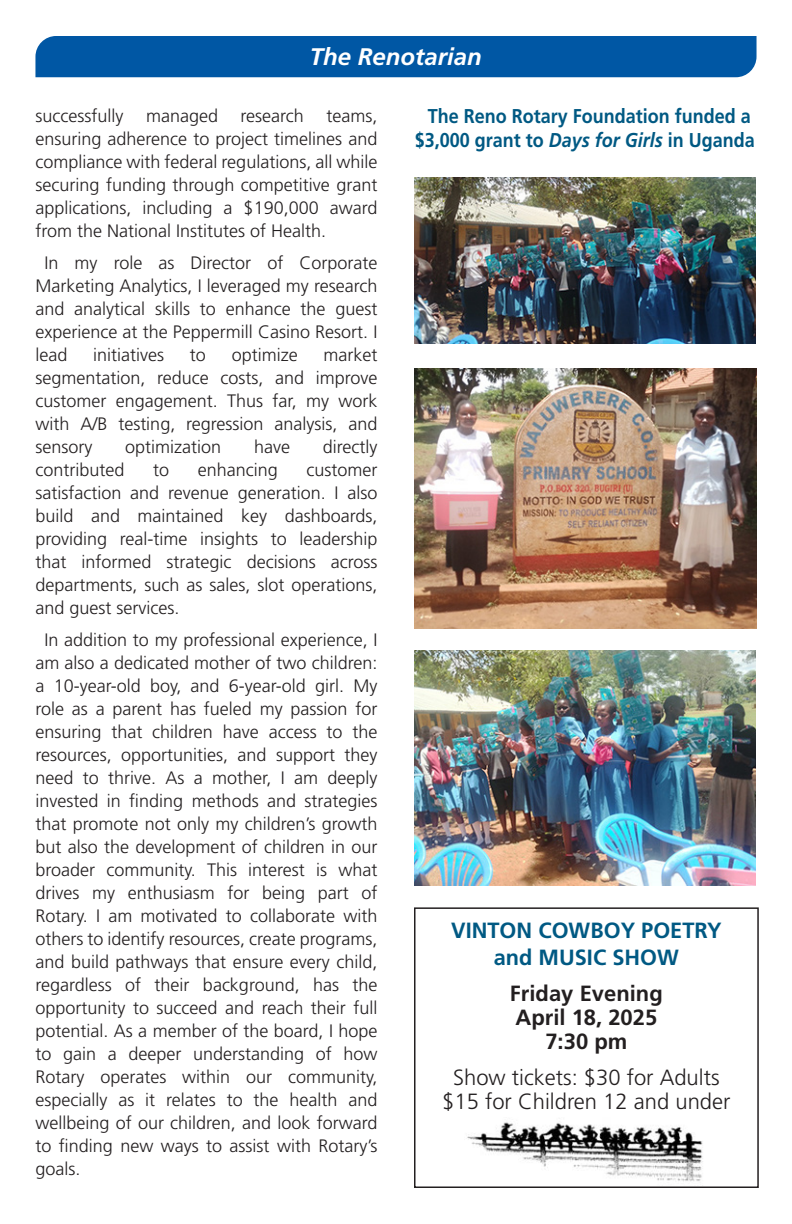
<style>
.page{position:relative;width:792px;height:1224px;background:#fff}
.page>*{position:absolute;margin:0;border:0;box-sizing:border-box;transform-origin:0 0}
.t1{font:italic 700 24px "Frutiger LT Std";color:#fff}
.body{font:300 22px "Frutiger LT Std";color:#231f20}
.body-2{font:700 22px "Frutiger LT Std";color:#231f20}
.body-3{font:700 22px "Frutiger LT Std";color:#005983}
.body-4{font:700 20px/24px "Frutiger LT Std";color:#005983;text-align:center;scale:.9 1}
.body-5{font:300 18px/23px "Frutiger LT Std";color:#231f20;text-align:justify}
.s1{font-style:italic}
</style>
<div class="page">
<div style="left:35px;top:36px;width:722px;height:41px;background:#0057a4"></div>
<img style="left:467px;top:1122px;width:236px;height:60px">
<div style="left:414px;top:907px;width:345px;height:281px;border:2px solid #231f20"></div>
<img style="left:414px;top:177px;width:342px;height:166px">
<img style="left:415px;top:368px;width:342px;height:261px">
<img style="left:414px;top:651px;width:342px;height:234px">
<h1 class="t1" style="left:310px;top:43px;width:174px">The Renotarian</h1>
<p class="body-5" style="left:35px;top:104px;width:89px">successfully</p>
<p class="body-5" style="left:146px;top:104px;width:74px">managed</p>
<p class="body-5" style="left:241px;top:104px;width:65px">research</p>
<p class="body-5" style="left:35px;top:104px;width:344px;text-indent:291px">teams, ensuring adherence to project timelines and compliance with federal regulations, all while securing funding through competitive grant applications, including a $190,000 award from the National Institutes of Health.</p>
<p class="body-5" style="left:35px;top:251px;width:343px;text-indent:9px">In my role as Director of Corporate Marketing Analytics, I leveraged my research and analytical skills to enhance the guest experience at the Peppermill Casino Resort. I lead</p>
<p class="body-5" style="left:35px;top:343px;width:344px;text-indent:288px">market segmentation, reduce costs, and improve customer engagement. Thus far, my work with A/B testing, regression analysis, and sensory</p>
<p class="body-5" style="left:93px;top:343px;width:72px">initiatives</p>
<p class="body-5" style="left:190px;top:343px;width:18px">to</p>
<p class="body-5" style="left:232px;top:343px;width:67px">optimize</p>
<p class="body-5" style="left:125px;top:435px;width:97px">optimization</p>
<p class="body-5" style="left:254px;top:435px;width:37px">have</p>
<p class="body-5" style="left:323px;top:435px;width:56px">directly</p>
<p class="body-5" style="left:35px;top:458px;width:91px">contributed</p>
<p class="body-5" style="left:153px;top:458px;width:18px">to</p>
<p class="body-5" style="left:198px;top:458px;width:82px">enhancing</p>
<p class="body-5" style="left:35px;top:458px;width:344px;text-indent:271px">customer satisfaction and revenue generation. I also build and maintained key dashboards, providing real-time insights to leadership that informed strategic decisions across departments, such as sales, slot operations, and guest services.</p>
<p class="body-5" style="left:35px;top:628px;width:344px;text-indent:9px">In addition to my professional experience, I am also a dedicated mother of two children: a 10-year-old boy, and 6-year-old girl. My role as a parent has fueled my passion for ensuring that children have access to the resources, opportunities, and support they need to thrive. As a mother, I am deeply invested in finding methods and strategies that promote not only my children’s growth but also the development of children in our broader community. This interest is what drives my enthusiasm for being part of Rotary. I am motivated to collaborate with others to identify resources, create programs, and build pathways that ensure every child, regardless of their background, has the opportunity to succeed and reach their full potential. As a member of the board, I hope to gain a deeper understanding of how Rotary operates within our community, especially as it relates to the health and wellbeing of our children, and look forward to finding new ways to assist with Rotary’s goals.</p>
<p class="body-4" style="left:415px;top:104px;width:379px">The Reno Rotary Foundation funded a $3,000 grant to <span class="s1">Days for Girls</span> in Uganda</p>
<p class="body-3" style="left:451px;top:918px;width:272px">VINTON COWBOY POETRY</p>
<p class="body-3" style="left:494px;top:944px;width:187px">and MUSIC SHOW</p>
<p class="body-2" style="left:510px;top:980px;width:154px">Friday Evening</p>
<p class="body-2" style="left:515px;top:1004px;width:143px">April 18, 2025</p>
<p class="body-2" style="left:545px;top:1028px;width:83px">7:30 pm</p>
<p class="body" style="left:453px;top:1065px;width:268px">Show tickets: $30 for Adults</p>
<p class="body" style="left:442px;top:1089px;width:290px">$15 for Children 12 and under</p>
</div>
